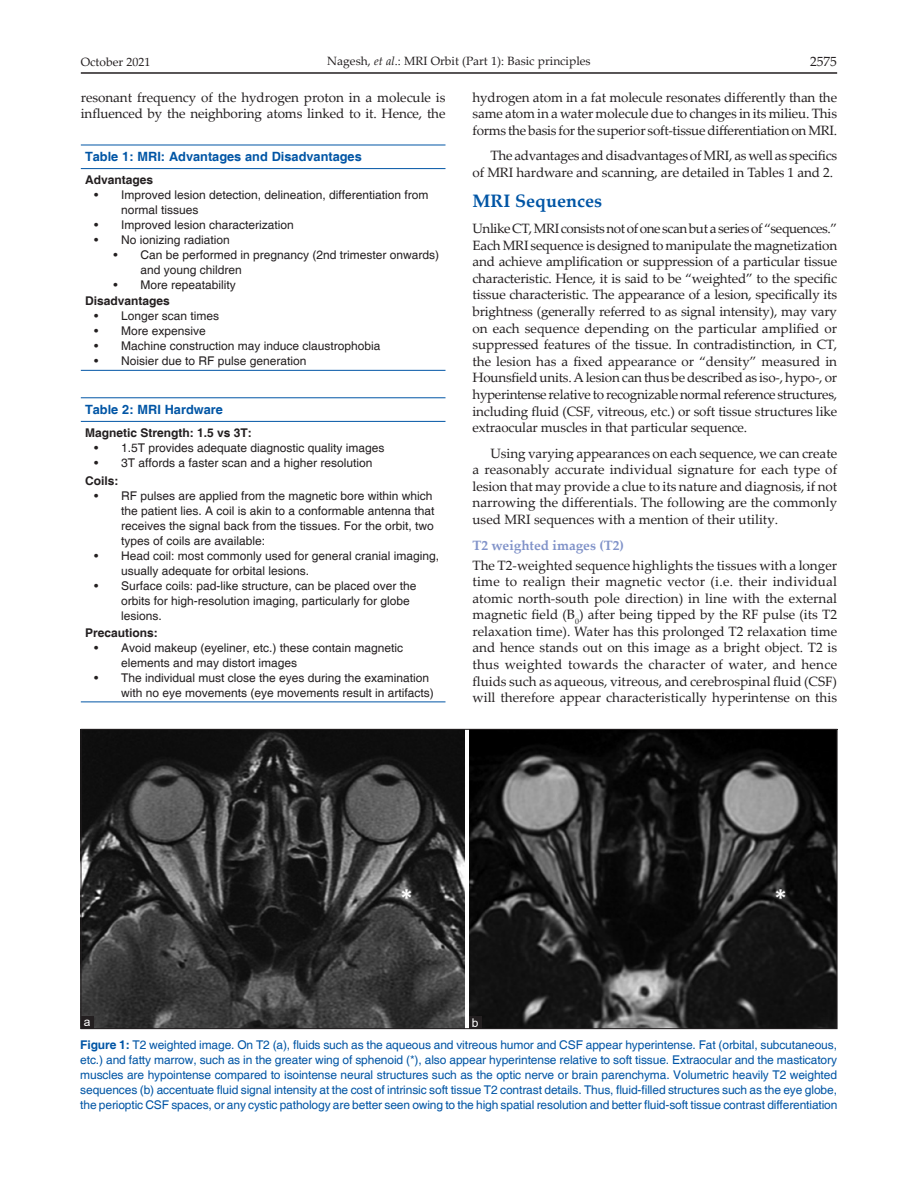
<style>
.page{position:relative;width:918px;height:1188px;background:#fff}
.page>*{position:absolute;margin:0;border:0;box-sizing:border-box;transform-origin:0 0}
.t1{font:700 18px "Palatino Linotype";color:#0155a5}
.TXFL{font:13.5px/16.6px "Palatino Linotype";letter-spacing:-.01em;color:#231f20;text-align:justify}
.TX{font:13.5px/16.6px "Palatino Linotype";letter-spacing:-.01em;color:#231f20}
.t2{font:700 13.5px "Palatino Linotype";color:#8193c9}
.RH_1{font:13.5px "Palatino Linotype";color:#231f20}
.TT{font:700 12.75px "Helvetica";color:#0155a5}
.t3{font:12px/15px "Helvetica";color:#231f20}
.FGC{font:12px/15px "Helvetica";letter-spacing:-.01em;color:#0155a5;text-align:justify}
.RH_1-2{font:12px "Palatino Linotype";color:#231f20}
.TB{font:700 12px "Helvetica";color:#231f20}
.TBL{font:700 12px "Helvetica";color:#231f20}
.LABEL{font:12px "Arial";color:#fff}
.s1{font-style:italic}
.s2{font-weight:700}
</style>
<div class="page">
<hr style="left:81px;top:72px;width:756px;height:2px;background:#231f20">
<hr style="left:81px;top:702px;width:365px;height:1px;background:#0155a5">
<hr style="left:81px;top:398px;width:365px;height:1px;background:#0155a5">
<hr style="left:81px;top:421px;width:365px;height:1px;background:#0155a5">
<hr style="left:81px;top:370px;width:365px;height:1px;background:#0155a5">
<hr style="left:81px;top:145px;width:365px;height:1px;background:#0155a5">
<hr style="left:81px;top:168px;width:365px;height:1px;background:#0155a5">
<img style="left:83px;top:731px;width:752px;height:296px">
<div style="left:469px;top:1016px;width:13px;height:13px;background:#231f20"></div>
<div style="left:81px;top:1016px;width:13px;height:13px;background:#231f20"></div>
<p class="RH_1-2" style="left:81px;top:54px;width:71px">October 2021</p>
<p class="RH_1-2" style="left:327px;top:53px;width:265px">Nagesh, <span class="s1">et al</span>.: MRI Orbit (Part 1): Basic principles</p>
<p class="RH_1" style="left:810px;top:52px;width:28px">2575</p>
<p class="TX" style="left:81px;top:89px;width:366px;line-height:16.2px">resonant frequency of the hydrogen proton in a molecule is influenced by the neighboring atoms linked to it. Hence, the</p>
<p class="TX" style="left:472px;top:88px;width:366px;text-align:justify">hydrogen atom in a fat molecule resonates differently than the same atom in a water molecule due to changes in its milieu. This forms the basis for the superior soft‑tissue differentiation on MRI.</p>
<p class="TX" style="left:472px;top:147px;width:366px;text-indent:18px">The advantages and disadvantages of MRI, as well as specifics of MRI hardware and scanning, are detailed in Tables 1 and 2.</p>
<h1 class="t1" style="left:472px;top:189px;width:131px">MRI Sequences</h1>
<p class="TXFL" style="left:472px;top:220px;width:366px">UnlikeCT,MRI consistsnotofonescanbutaseriesof“sequences.” Each MRI sequence is designed to manipulate the magnetization and achieve amplification or suppression of a particular tissue characteristic. Hence, it is said to be “weighted” to the specific tissue characteristic. The appearance of a lesion, specifically its brightness (generally referred to as signal intensity), may vary on each sequence depending on the particular amplified or suppressed features of the tissue. In contradistinction, in CT, the lesion has a fixed appearance or “density” measured in Hounsfield units.A lesion can thus be described as iso‑, hypo‑, or hyperintense relative to recognizable normal reference structures, including fluid (CSF, vitreous, etc.) or soft tissue structures like extraocular muscles in that particular sequence.</p>
<p class="TX" style="left:472px;top:444px;width:366px;text-align:justify;text-indent:18px">Using varying appearances on each sequence, we can create a reasonably accurate individual signature for each type of lesion that may provide a clue to its nature and diagnosis, if not narrowing the differentials. The following are the commonly used MRI sequences with a mention of their utility.</p>
<h2 class="t2" style="left:472px;top:536px;width:153px">T2 weighted images (T2)</h2>
<p class="TXFL" style="left:472px;top:556px;width:366px">The T2‑weighted sequence highlights the tissues with a longer time to realign their magnetic vector (i.e. their individual atomic north‑south pole direction) in line with the external magnetic field (B<sub>0</sub>) after being tipped by the RF pulse (its T2 relaxation time). Water has this prolonged T2 relaxation time and hence stands out on this image as a bright object. T2 is thus weighted towards the character of water, and hence fluids such as aqueous, vitreous, and cerebrospinal fluid (CSF) will therefore appear characteristically hyperintense on this</p>
<p class="TT" style="left:85px;top:149px;width:278px">Table 1: MRI: Advantages and Disadvantages</p>
<p class="TB" style="left:85px;top:173px;width:70px">Advantages</p>
<p class="t3" style="left:121px;top:188px;width:309px;text-indent:-27px">• Improved lesion detection, delineation, differentiation from normal tissues</p>
<p class="t3" style="left:94px;top:218px;width:201px">• Improved lesion characterization</p>
<p class="t3" style="left:94px;top:233px;width:137px">• No ionizing radiation</p>
<p class="t3" style="left:140px;top:248px;width:300px;text-indent:-27px">• Can be performed in pregnancy (2nd trimester onwards) and young children</p>
<p class="t3" style="left:113px;top:278px;width:124px">• More repeatability</p>
<p class="TB" style="left:85px;top:293px;width:86px">Disadvantages</p>
<p class="t3" style="left:94px;top:309px;width:127px">• Longer scan times</p>
<p class="t3" style="left:94px;top:324px;width:113px">• More expensive</p>
<p class="t3" style="left:94px;top:339px;width:288px">• Machine construction may induce claustrophobia</p>
<p class="t3" style="left:94px;top:354px;width:214px">• Noisier due to RF pulse generation</p>
<p class="TT" style="left:85px;top:402px;width:139px">Table 2: MRI Hardware</p>
<p class="TB" style="left:85px;top:425px;width:168px">Magnetic Strength: 1.5 vs 3T:</p>
<p class="t3" style="left:94px;top:441px;width:292px">• 1.5T provides adequate diagnostic quality images</p>
<p class="t3" style="left:94px;top:456px;width:280px">• 3T affords a faster scan and a higher resolution</p>
<p class="TB" style="left:85px;top:474px;width:35px">Coils:</p>
<p class="t3" style="left:121px;top:489px;width:315px;text-indent:-27px">• RF pulses are applied from the magnetic bore within which the patient lies. A coil is akin to a conformable antenna that receives the signal back from the tissues. For the orbit, two types of coils are available:</p>
<p class="t3" style="left:121px;top:549px;width:320px;text-indent:-27px">• Head coil: most commonly used for general cranial imaging, usually adequate for orbital lesions.</p>
<p class="t3" style="left:121px;top:579px;width:297px;text-indent:-27px">• Surface coils: pad‑like structure, can be placed over the orbits for high‑resolution imaging, particularly for globe lesions.</p>
<p class="TBL" style="left:85px;top:625px;width:74px">Precautions:</p>
<p class="t3" style="left:121px;top:640px;width:284px;text-indent:-27px">• Avoid makeup (eyeliner, etc.) these contain magnetic elements and may distort images</p>
<p class="t3" style="left:121px;top:670px;width:314px;text-indent:-27px">• The individual must close the eyes during the examination with no eye movements (eye movements result in artifacts)</p>
<p class="LABEL" style="left:84px;top:1013px;width:8px">a</p>
<p class="LABEL" style="left:472px;top:1014px;width:8px">b</p>
<p class="FGC" style="left:80px;top:1037px;width:759px"><span class="s2">Figure 1:</span> T2 weighted image. On T2 (a), fluids such as the aqueous and vitreous humor and CSF appear hyperintense. Fat (orbital, subcutaneous, etc.) and fatty marrow, such as in the greater wing of sphenoid (*), also appear hyperintense relative to soft tissue. Extraocular and the masticatory muscles are hypointense compared to isointense neural structures such as the optic nerve or brain parenchyma. Volumetric heavily T2 weighted sequences (b) accentuate fluid signal intensity at the cost of intrinsic soft tissue T2 contrast details. Thus, fluid-filled structures such as the eye globe, the perioptic CSF spaces, or any cystic pathology are better seen owing to the high spatial resolution and better fluid-soft tissue contrast differentiation</p>
</div>
